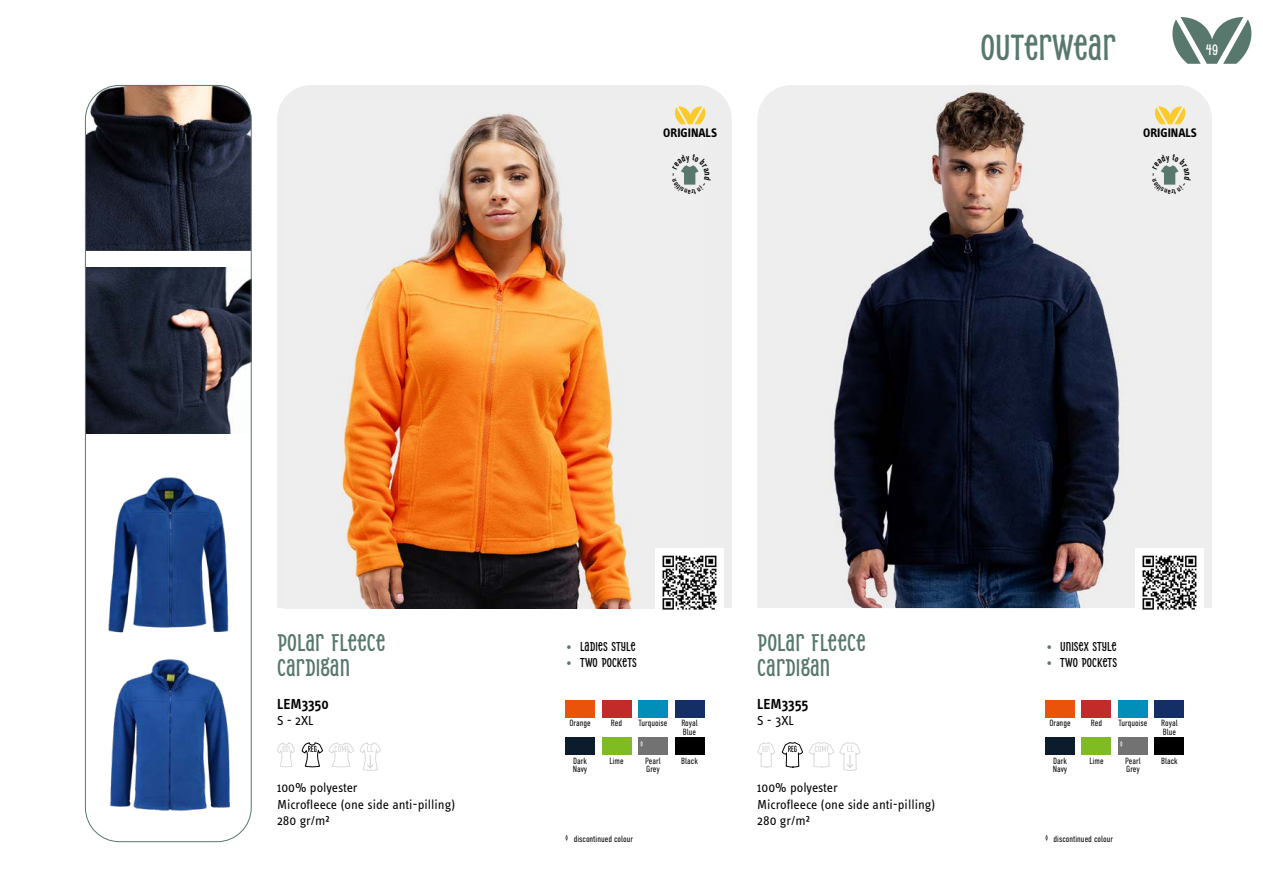
<style>
.page{position:relative;width:1263px;height:893px;background:#fff}
.page>*{position:absolute;margin:0;border:0;box-sizing:border-box;transform-origin:0 0}
.t1{font:700 36px "Alasassy Caps";color:#58786d}
.t2{font:700 24px/25px "Alasassy Caps";letter-spacing:.005em;color:#58786d}
.t3{font:600 15px "Info Text Pro";letter-spacing:-.01em;color:#000}
.t4{font:700 15px "Alasassy Caps";color:#fff}
.t5{font:13.5px/16.6px "Info Text Pro";color:#000}
.t6{font:700 12.75px "Alasassy Caps";letter-spacing:.005em;color:#000}
.t7{font:700 12.75px "Info Text Pro";color:#000}
.t8{font:300 9px/8.2px "DIN Condensed";color:#000}
.t9{font:300 9px "DIN Condensed";color:#fff}
.s1{font-family:"PF Fuel Grime";font-weight:400;color:#58786d}
</style>
<div class="page">
<svg style="left:1172px;top:17px;width:80px;height:47px"></svg>
<div style="left:277px;top:85px;width:455px;height:523px;background:#ededed"></div>
<img style="left:285px;top:101px;width:418px;height:507px">
<img style="left:757px;top:85px;width:455px;height:523px">
<img style="left:108px;top:477px;width:121px;height:156px">
<img style="left:110px;top:659px;width:120px;height:152px">
<img style="left:85px;top:85px;width:165px;height:166px">
<img style="left:87px;top:268px;width:163px;height:166px">
<div style="left:85px;top:85px;width:167px;height:757px;border:1px solid #58786d;border-radius:34px"></div>
<div style="left:565px;top:700px;width:30px;height:17px;background:#ea540a"></div>
<div style="left:1045px;top:700px;width:30px;height:17px;background:#ea540a"></div>
<div style="left:565px;top:738px;width:30px;height:17px;background:#0d1c2c"></div>
<div style="left:1045px;top:738px;width:30px;height:17px;background:#0d1c2c"></div>
<div style="left:602px;top:700px;width:29px;height:17px;background:#c32b2b"></div>
<div style="left:1081px;top:700px;width:30px;height:17px;background:#c32b2b"></div>
<div style="left:602px;top:738px;width:29px;height:17px;background:#80bb23"></div>
<div style="left:1081px;top:738px;width:30px;height:17px;background:#80bb23"></div>
<div style="left:638px;top:700px;width:30px;height:17px;background:#008fb8"></div>
<div style="left:1118px;top:700px;width:30px;height:17px;background:#008fb8"></div>
<div style="left:638px;top:738px;width:30px;height:17px;background:#717271"></div>
<div style="left:1118px;top:738px;width:30px;height:17px;background:#717271"></div>
<div style="left:675px;top:700px;width:29px;height:17px;background:#132f66"></div>
<div style="left:1154px;top:700px;width:30px;height:17px;background:#132f66"></div>
<div style="left:675px;top:738px;width:29px;height:17px;background:#000"></div>
<div style="left:1154px;top:738px;width:30px;height:17px;background:#000"></div>
<svg style="left:757px;top:742px;width:18px;height:26px"></svg>
<svg style="left:781px;top:742px;width:80px;height:29px"></svg>
<svg style="left:277px;top:742px;width:18px;height:26px"></svg>
<svg style="left:301px;top:742px;width:80px;height:29px"></svg>
<svg style="left:674px;top:106px;width:32px;height:18px"></svg>
<svg style="left:1154px;top:106px;width:32px;height:18px"></svg>
<div style="left:655px;top:549px;width:68px;height:68px;background:#fff"></div>
<img style="left:662px;top:555px;width:55px;height:55px">
<div style="left:1135px;top:549px;width:68px;height:68px;background:#fff"></div>
<img style="left:1142px;top:555px;width:55px;height:55px">
<svg style="left:672px;top:154px;width:39px;height:40px;background:#d7dcda"></svg>
<svg style="left:1152px;top:154px;width:39px;height:40px;background:#d7dcda"></svg>
<h1 class="t1" style="left:980px;top:28px;width:137px">OUTERWEAR</h1>
<h3 class="t4" style="left:1206px;top:42px;width:14px">49</h3>
<h3 class="t7" style="left:663px;top:125px;width:55px">ORIGINALS</h3>
<h3 class="t7" style="left:1143px;top:125px;width:55px">ORIGINALS</h3>
<h2 class="t2" style="left:277px;top:630px;width:110px">POLAR FLEECE<br>CARDIGAN</h2>
<h3 class="t3" style="left:277px;top:695px;width:53px">LEM3350</h3>
<h3 class="t5" style="left:277px;top:712px;width:38px">S - 2XL</h3>
<h3 class="t5" style="left:277px;top:779px;width:180px">100% polyester<br>Microfleece (one side anti-pilling)<br>280 gr/m²</h3>
<h2 class="t2" style="left:757px;top:630px;width:110px">POLAR FLEECE<br>CARDIGAN</h2>
<h3 class="t3" style="left:757px;top:695px;width:53px">LEM3355</h3>
<h3 class="t5" style="left:757px;top:712px;width:38px">S - 3XL</h3>
<h3 class="t6" style="left:565px;top:639px;width:72px"><span class="s1">•</span> LADIES STYLE</h3>
<h3 class="t6" style="left:565px;top:656px;width:73px"><span class="s1">•</span> TWO POCKETS</h3>
<h3 class="t6" style="left:1045px;top:639px;width:73px"><span class="s1">•</span> UNISEX STYLE</h3>
<h3 class="t6" style="left:1045px;top:656px;width:73px"><span class="s1">•</span> TWO POCKETS</h3>
<p class="t8" style="left:569px;top:719px;width:23px">Orange</p>
<p class="t8" style="left:1049px;top:719px;width:23px">Orange</p>
<p class="t8" style="left:573px;top:756px;width:16px">Dark<br>Navy</p>
<p class="t8" style="left:1053px;top:756px;width:16px">Dark<br>Navy</p>
<p class="t8" style="left:611px;top:719px;width:13px">Red</p>
<p class="t8" style="left:1091px;top:719px;width:13px">Red</p>
<p class="t8" style="left:609px;top:756px;width:16px">Lime</p>
<p class="t8" style="left:1089px;top:756px;width:16px">Lime</p>
<p class="t8" style="left:681px;top:719px;width:18px">Royal<br>Blue</p>
<p class="t8" style="left:1161px;top:719px;width:18px">Royal<br>Blue</p>
<p class="t8" style="left:681px;top:756px;width:18px">Black</p>
<p class="t8" style="left:1161px;top:756px;width:18px">Black</p>
<p class="t8" style="left:639px;top:719px;width:30px">Turquoise</p>
<p class="t8" style="left:1118px;top:719px;width:30px">Turquoise</p>
<p class="t8" style="left:645px;top:756px;width:17px">Pearl<br>Grey</p>
<p class="t8" style="left:1125px;top:756px;width:17px">Pearl<br>Grey</p>
<p class="t9" style="left:640px;top:738px;width:5px">◊</p>
<p class="t9" style="left:1120px;top:738px;width:5px">◊</p>
<h3 class="t5" style="left:757px;top:779px;width:180px">100% polyester<br>Microfleece (one side anti-pilling)<br>280 gr/m²</h3>
<p class="t8" style="left:565px;top:835px;width:69px">◊ discontinued colour</p>
<p class="t8" style="left:1045px;top:835px;width:69px">◊ discontinued colour</p>
</div>
